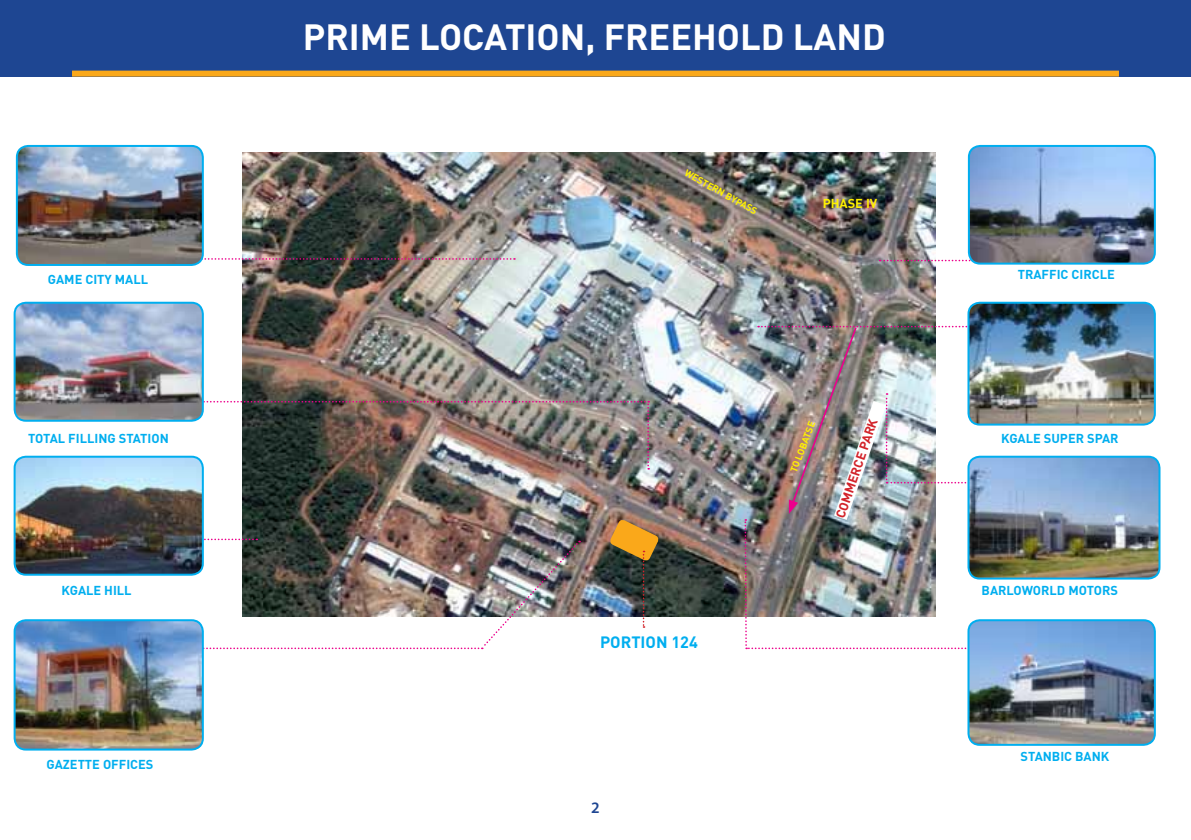
<style>
.page{position:relative;width:1191px;height:840px;background:#fff}
.page>*{position:absolute;margin:0;border:0;box-sizing:border-box;transform-origin:0 0}
.t1{font:700 36px "DIN";color:#fff}
.t2{font:700 16.2px "DIN";color:#00aeef}
.t3{font:600 16px "Myriad Pro";color:#1e4692}
.t4{font:700 12.8px "DIN";color:#00aeef}
.t5{font:700 12.8px "DIN";color:#d2232a}
.t6{font:700 12.8px "DIN";color:#fff200}
.t7{font:700 9.6px "DIN";color:#fff200}
</style>
<div class="page">
<div style="left:0;top:0;width:1191px;height:77px;background:#1e4692"></div>
<div style="left:72px;top:71px;width:1047px;height:6px;background:#faa81a"></div>
<img style="left:242px;top:153px;width:693px;height:462px">
<img style="left:609px;top:518px;width:51px;height:109px">
<img style="left:176px;top:400px;width:473px;height:69px">
<svg style="left:204px;top:258px;width:311px;height:1px"></svg>
<svg style="left:879px;top:259px;width:90px;height:2px"></svg>
<img style="left:143px;top:538px;width:437px;height:111px">
<img style="left:17px;top:146px;width:186px;height:119px">
<div style="left:16px;top:145px;width:188px;height:121px;border:2px solid #00aeef;border-radius:11px"></div>
<img style="left:970px;top:620px;width:184px;height:124px">
<div style="left:967px;top:619px;width:188px;height:126px;border:2px solid #00aeef;border-radius:11px"></div>
<img style="left:15px;top:304px;width:188px;height:116px">
<div style="left:14px;top:301px;width:190px;height:120px;border:2px solid #00aeef;border-radius:11px"></div>
<img style="left:15px;top:456px;width:188px;height:118px">
<div style="left:14px;top:455px;width:190px;height:120px;border:2px solid #00aeef;border-radius:11px"></div>
<img style="left:15px;top:620px;width:188px;height:129px">
<div style="left:14px;top:619px;width:190px;height:131px;border:2px solid #00aeef;border-radius:11px"></div>
<img style="left:743px;top:325px;width:285px;height:323px">
<img style="left:968px;top:302px;width:186px;height:122px">
<div style="left:967px;top:301px;width:188px;height:124px;border:2px solid #00aeef;border-radius:11px"></div>
<img style="left:968px;top:456px;width:191px;height:122px">
<div style="left:967px;top:455px;width:193px;height:124px;border:2px solid #00aeef;border-radius:11px"></div>
<img style="left:969px;top:146px;width:185px;height:117px">
<div style="left:968px;top:145px;width:187px;height:119px;border:2px solid #00aeef;border-radius:11px"></div>
<h1 class="t1" style="left:303px;top:13px;width:584px">PRIME LOCATION, FREEHOLD LAND</h1>
<p class="t7" style="left:688px;top:167px;width:83px;rotate:29deg">WESTERN BYPASS</p>
<p class="t6" style="left:822px;top:195px;width:56px">PHASE IV</p>
<p class="t4" style="left:48px;top:271px;width:102px">GAME CITY MALL</p>
<p class="t4" style="left:1017px;top:266px;width:99px">TRAFFIC CIRCLE</p>
<p class="t4" style="left:28px;top:430px;width:142px">TOTAL FILLING STATION</p>
<p class="t7" style="left:787px;top:469px;width:55px;rotate:-69deg">TO LOBATSE</p>
<p class="t5" style="left:832px;top:514px;width:106px;rotate:-71deg">COMMERCE PARK</p>
<p class="t4" style="left:1001px;top:430px;width:119px">KGALE SUPER SPAR</p>
<p class="t4" style="left:61px;top:581px;width:72px">KGALE HILL</p>
<p class="t4" style="left:981px;top:581px;width:138px">BARLOWORLD MOTORS</p>
<p class="t2" style="left:600px;top:630px;width:99px">PORTION 124</p>
<p class="t4" style="left:47px;top:755px;width:108px">GAZETTE OFFICES</p>
<p class="t4" style="left:1020px;top:747px;width:90px">STANBIC BANK</p>
<p class="t3" style="left:591px;top:797px;width:10px">2</p>
</div>
